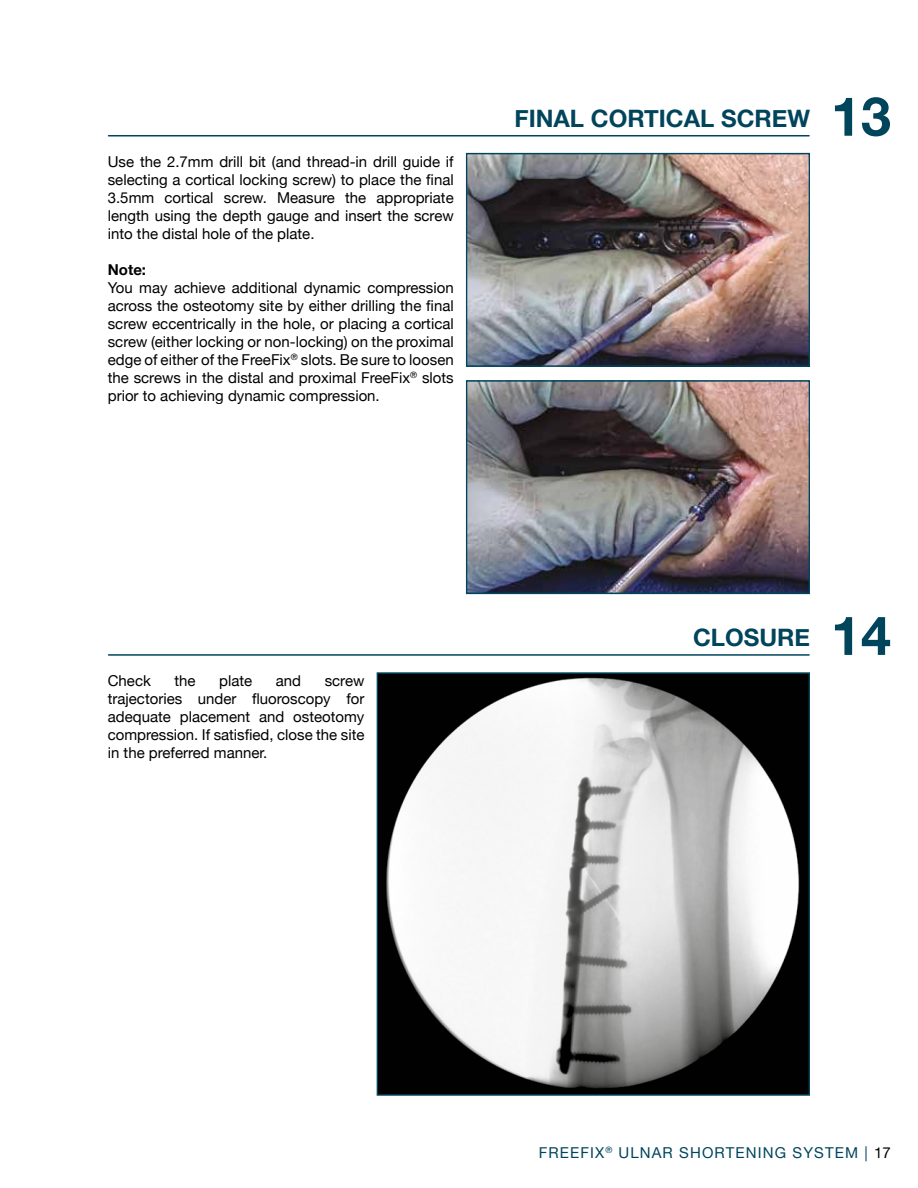
<style>
.page{position:relative;width:918px;height:1188px;background:#fff}
.page>*{position:absolute;margin:0;border:0;box-sizing:border-box;transform-origin:0 0}
.t1{font:700 54px "Helvetica Neue";color:#00455c}
.t2{font:700 24px "Helvetica Neue";color:#00455c}
.t3{font:15px/18px "Helvetica Neue";color:#000;text-align:justify}
.t4{font:15px "Helvetica Neue";letter-spacing:.075em;color:#00455c}
.t5{font:700 15px "Helvetica Neue";color:#000}
.s1{color:#000}
</style>
<div class="page">
<img style="left:468px;top:155px;width:340px;height:210px">
<div style="left:466px;top:153px;width:344px;height:214px;border:1px solid #00455c"></div>
<img style="left:468px;top:382px;width:340px;height:210px">
<div style="left:466px;top:380px;width:344px;height:214px;border:1px solid #00455c"></div>
<img style="left:379px;top:674px;width:429px;height:420px">
<hr style="left:109px;top:135px;width:700px;height:2px;background:#00455c">
<hr style="left:109px;top:654px;width:700px;height:2px;background:#00455c">
<p class="t3" style="left:108px;top:154px;width:347px">Use the 2.7mm drill bit (and thread-in drill guide if selecting a cortical locking screw) to place the final 3.5mm cortical screw. Measure the appropriate length using the depth gauge and insert the screw into the distal hole of the plate.</p>
<p class="t5" style="left:108px;top:258px;width:40px">Note:</p>
<p class="t3" style="left:108px;top:280px;width:347px">You may achieve additional dynamic compression across the osteotomy site by either drilling the final screw eccentrically in the hole, or placing a cortical screw (either locking or non-locking) on the proximal edge of either of the FreeFix<sup>®</sup> slots. Be sure to loosen the screws in the distal and proximal FreeFix<sup>®</sup> slots prior to achieving dynamic compression.</p>
<h2 class="t2" style="left:514px;top:100px;width:297px">FINAL CORTICAL SCREW</h2>
<h1 class="t1" style="left:831px;top:74px;width:62px">13</h1>
<p class="t3" style="left:108px;top:673px;width:45px">Check</p>
<p class="t3" style="left:174px;top:673px;width:23px">the</p>
<p class="t3" style="left:219px;top:673px;width:35px">plate</p>
<p class="t3" style="left:276px;top:673px;width:27px">and</p>
<p class="t3" style="left:108px;top:673px;width:258px;text-indent:217px">screw trajectories under fluoroscopy for adequate placement and osteotomy compression. If satisfied, close the site in the preferred manner.</p>
<h2 class="t2" style="left:693px;top:619px;width:118px">CLOSURE</h2>
<h1 class="t1" style="left:831px;top:593px;width:62px">14</h1>
<p class="t4" style="left:539px;top:1142px;width:354px">FREEFIX<sup>®</sup> ULNAR SHORTENING SYSTEM | <span class="s1">17</span></p>
</div>
